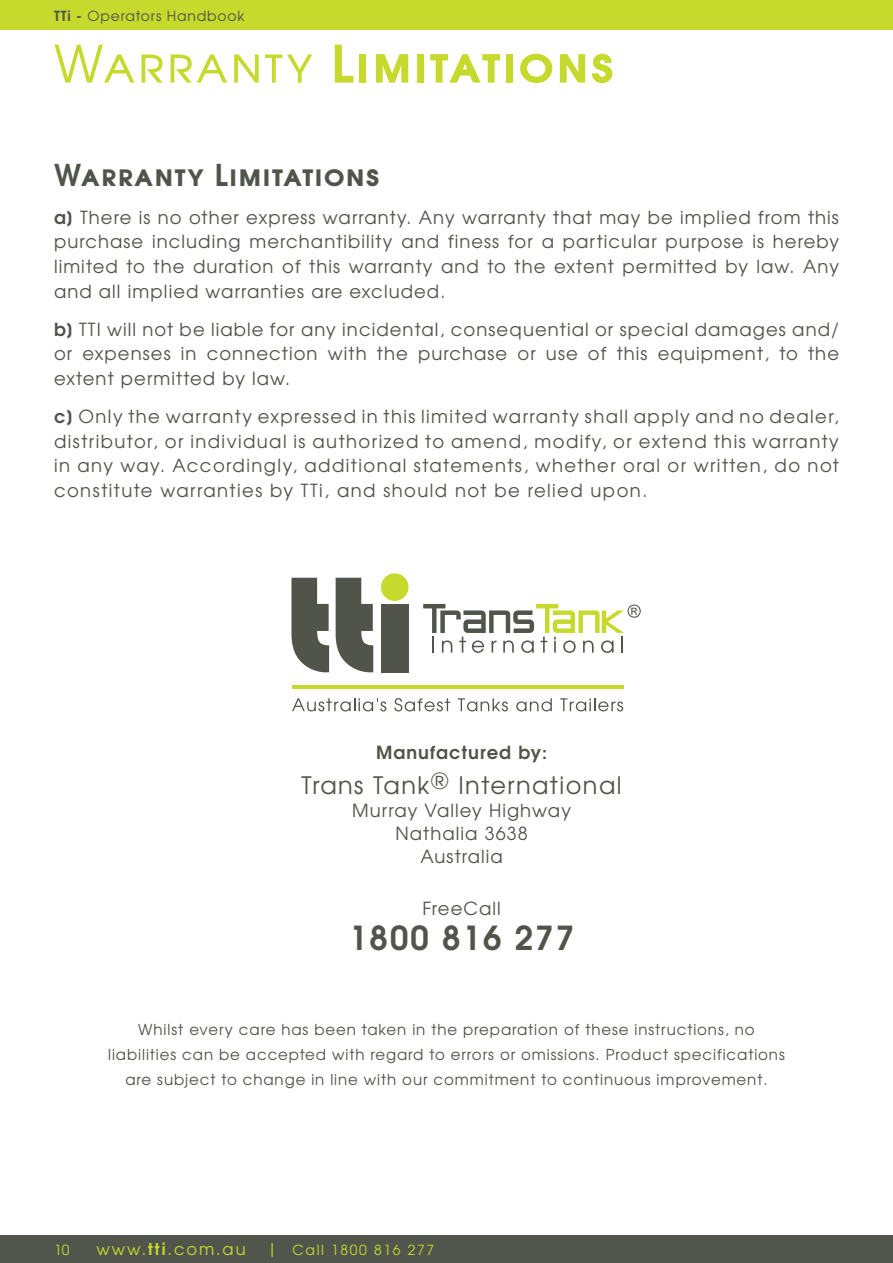
<style>
.page{position:relative;width:893px;height:1263px;background:#fff}
.page>*{position:absolute;margin:0;border:0;box-sizing:border-box;transform-origin:0 0}
.t1{font:700 51.45px "Te X Gyre Adventor";letter-spacing:.04em;color:#c6d92d}
.body-v1{font:700 33px "Te X Gyre Adventor";letter-spacing:.06em;color:#51544b}
.body-v1-2{font:700 30px "Te X Gyre Adventor";letter-spacing:.04em;color:#51544b}
.body-v1-3{font:24px "Te X Gyre Adventor";color:#51544b}
.bull_-_arrow{font:18px/24.6px "Te X Gyre Adventor";letter-spacing:.06em;color:#51544b;text-align:justify}
.body-v1-4{font:18px "Te X Gyre Adventor";letter-spacing:.06em;color:#51544b}
.body-v1-5{font:700 18px "Te X Gyre Adventor";color:#51544b}
.t2{font:16.2px "Te X Gyre Adventor";color:#c6d92d}
.body-v1-6{font:15px/24.6px "Te X Gyre Adventor";letter-spacing:.06em;color:#51544b;text-align:center}
.t3{font:13.95px "Te X Gyre Adventor";letter-spacing:.06em;color:#51544a}
.t4{font:13.95px "Te X Gyre Adventor";letter-spacing:.12em;color:#c6d92d}
.s1{font-weight:700}
.s2{font-weight:400}
.s3{font-size:16.2px}
</style>
<div class="page">
<div style="left:0;top:1235px;width:893px;height:28px;background:#51554b"></div>
<div style="left:0;top:0;width:893px;height:30px;background:#c6d92d"></div>
<svg style="left:291px;top:578px;width:38px;height:94px"></svg>
<svg style="left:336px;top:578px;width:37px;height:94px"></svg>
<div style="left:381px;top:604px;width:27px;height:68px;background:#51544b"></div>
<div style="left:381px;top:573px;width:27px;height:28px;background:#c6d92d;border-radius:50%"></div>
<svg style="left:423px;top:604px;width:218px;height:49px"></svg>
<svg style="left:292px;top:698px;width:94px;height:13px"></svg>
<svg style="left:394px;top:698px;width:56px;height:13px"></svg>
<svg style="left:458px;top:698px;width:50px;height:13px"></svg>
<svg style="left:516px;top:698px;width:36px;height:13px"></svg>
<svg style="left:560px;top:698px;width:63px;height:13px"></svg>
<hr style="left:292px;top:685px;width:331px;height:4px;background:#c6d92d">
<p class="t3" style="left:54px;top:5px;width:192px"><span class="s1">TTi -</span> Operators Handbook</p>
<p class="t1" style="left:54px;top:19px;width:561px"><span class="s2">Warranty</span> Limitations</p>
<p class="body-v1-2" style="left:54px;top:149px;width:327px">Warranty Limitations</p>
<p class="bull_-_arrow" style="left:54px;top:204px;width:786px"><span class="s1">a]</span> There is no other express warranty. Any warranty that may be implied from this purchase including merchantibility and finess for a particular purpose is hereby limited to the duration of this warranty and to the extent permitted by law. Any and all implied warranties are excluded.</p>
<p class="bull_-_arrow" style="left:54px;top:316px;width:786px"><span class="s1">b]</span> TTI will not be liable for any incidental, consequential or special damages and/ or expenses in connection with the purchase or use of this equipment, to the extent permitted by law.</p>
<p class="bull_-_arrow" style="left:54px;top:403px;width:786px"><span class="s1">c]</span> Only the warranty expressed in this limited warranty shall apply and no dealer, distributor, or individual is authorized to amend, modify, or extend this warranty in any way. Accordingly, additional statements, whether oral or written, do not constitute warranties by TTi, and should not be relied upon.</p>
<p class="body-v1-5" style="left:376px;top:736px;width:172px">Manufactured by:</p>
<p class="body-v1-3" style="left:302px;top:766px;width:322px">Trans Tank® International</p>
<p class="body-v1-4" style="left:352px;top:796px;width:220px">Murray Valley Highway</p>
<p class="body-v1-4" style="left:395px;top:819px;width:134px">Nathalia 3638</p>
<p class="body-v1-4" style="left:420px;top:842px;width:84px">Australia</p>
<p class="body-v1-4" style="left:422px;top:894px;width:80px">FreeCall</p>
<p class="body-v1" style="left:349px;top:909px;width:227px">1800 816 277</p>
<p class="body-v1-6" style="left:108px;top:1016px;width:678px">Whilst every care has been taken in the preparation of these instructions, no liabilities can be accepted with regard to errors or omissions. Product specifications are subject to change in line with our commitment to continuous improvement.</p>
<p class="t4" style="left:54px;top:1239px;width:17px">10</p>
<p class="t2" style="left:96px;top:1237px;width:151px">www.<span class="s1">tti</span>.com.au</p>
<p class="t4" style="left:267px;top:1239px;width:169px"><span class="s3">|</span> Call 1800 816 277</p>
</div>
